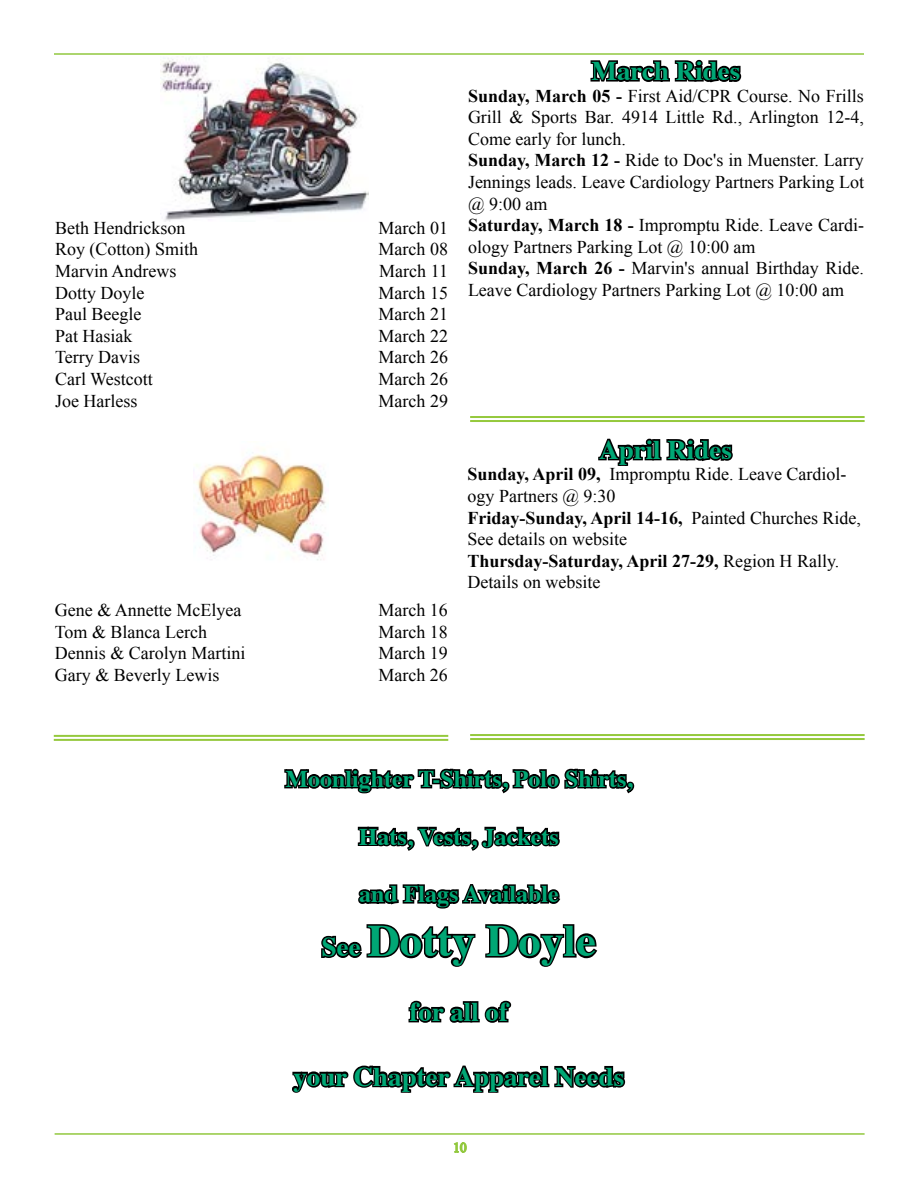
<style>
.page{position:relative;width:918px;height:1188px;background:#fff}
.page>*{position:absolute;margin:0;border:0;box-sizing:border-box;transform-origin:0 0}
.t1{font:700 45px "Times";color:#00a775}
.t2{font:700 27px "Times";color:#00a775}
.t3{font:700 24px "Times";color:#00a775}
.t4{font:18px/21.6px "Times New Roman";color:#000}
.s1{font-weight:700}
.s2{font-size:27px}
</style>
<div class="page">
<svg style="left:453px;top:1142px;width:14px;height:11px"></svg>
<hr style="left:54px;top:53px;width:810px;height:2px;background:#92c83f">
<hr style="left:55px;top:1133px;width:810px;height:2px;background:#92c83f">
<svg style="left:598px;top:438px;width:135px;height:28px"></svg>
<img style="left:195px;top:449px;width:131px;height:111px">
<svg style="left:590px;top:59px;width:152px;height:24px"></svg>
<svg style="left:284px;top:768px;width:351px;height:255px"></svg>
<svg style="left:292px;top:1065px;width:334px;height:28px"></svg>
<hr style="left:470px;top:416px;width:395px;height:2px;background:#95c93d">
<hr style="left:470px;top:420px;width:395px;height:2px;background:#95c93d">
<img style="left:160px;top:56px;width:209px;height:165px">
<hr style="left:54px;top:735px;width:394px;height:2px;background:#95c93d">
<hr style="left:54px;top:739px;width:394px;height:2px;background:#95c93d">
<hr style="left:470px;top:734px;width:395px;height:2px;background:#95c93d">
<hr style="left:470px;top:738px;width:395px;height:2px;background:#95c93d">
<p class="t4" style="left:55px;top:217px;width:132px">Beth Hendrickson</p>
<p class="t4" style="left:379px;top:217px;width:71px">March 01</p>
<p class="t4" style="left:55px;top:238px;width:145px">Roy (Cotton) Smith</p>
<p class="t4" style="left:379px;top:238px;width:71px">March 08</p>
<p class="t4" style="left:55px;top:260px;width:123px">Marvin Andrews</p>
<p class="t4" style="left:379px;top:260px;width:70px">March 11</p>
<p class="t4" style="left:55px;top:281px;width:91px">Dotty Doyle</p>
<p class="t4" style="left:379px;top:281px;width:71px">March 15</p>
<p class="t4" style="left:55px;top:303px;width:88px">Paul Beegle</p>
<p class="t4" style="left:379px;top:303px;width:71px">March 21</p>
<p class="t4" style="left:55px;top:325px;width:79px">Pat Hasiak</p>
<p class="t4" style="left:379px;top:325px;width:71px">March 22</p>
<p class="t4" style="left:55px;top:346px;width:87px">Terry Davis</p>
<p class="t4" style="left:379px;top:346px;width:71px">March 26</p>
<p class="t4" style="left:55px;top:368px;width:99px">Carl Westcott</p>
<p class="t4" style="left:379px;top:368px;width:71px">March 26</p>
<p class="t4" style="left:55px;top:389px;width:84px">Joe Harless</p>
<p class="t4" style="left:379px;top:389px;width:71px">March 29</p>
<p class="t4" style="left:55px;top:599px;width:188px">Gene &amp; Annette McElyea</p>
<p class="t4" style="left:378px;top:599px;width:71px">March 16</p>
<p class="t4" style="left:55px;top:621px;width:154px">Tom &amp; Blanca Lerch</p>
<p class="t4" style="left:378px;top:621px;width:71px">March 18</p>
<p class="t4" style="left:55px;top:642px;width:192px">Dennis &amp; Carolyn Martini</p>
<p class="t4" style="left:378px;top:642px;width:71px">March 19</p>
<p class="t4" style="left:55px;top:664px;width:166px">Gary &amp; Beverly Lewis</p>
<p class="t4" style="left:378px;top:664px;width:71px">March 26</p>
<h2 class="t2" style="left:592px;top:45px;width:150px">March Rides</h2>
<p class="t4" style="left:468px;top:85px;width:398px"><span class="s1">Sunday, March 05 -</span> First Aid/CPR Course. No Frills Grill &amp; Sports Bar. 4914 Little Rd., Arlington 12-4, Come early for lunch.<br><span class="s1">Sunday, March 12 -</span> Ride to Doc's in Muenster. Larry Jennings leads. Leave Cardiology Partners Parking Lot @ 9:00 am<br><span class="s1">Saturday, March 18 -</span> Impromptu Ride. Leave Cardi&shy;ology Partners Parking Lot @ 10:00 am<br><span class="s1">Sunday, March 26 -</span> Marvin's annual Birthday Ride.<br>Leave Cardiology Partners Parking Lot @ 10:00 am</p>
<h2 class="t2" style="left:599px;top:424px;width:134px">April Rides</h2>
<p class="t4" style="left:468px;top:463px;width:395px"><span class="s1">Sunday, April 09,</span> Impromptu Ride. Leave Cardiol&shy;ogy Partners @ 9:30<br><span class="s1">Friday-Sunday, April 14-16,</span> Painted Churches Ride, See details on website<br><span class="s1">Thursday-Saturday, April 27-29,</span> Region H Rally.<br>Details on website</p>
<h3 class="t3" style="left:285px;top:756px;width:348px">Moonlighter T-Shirts, Polo Shirts,</h3>
<h3 class="t3" style="left:359px;top:813px;width:202px">Hats, Vests, Jackets</h3>
<h3 class="t3" style="left:359px;top:871px;width:201px">and Flags Available</h3>
<h1 class="t1" style="left:322px;top:898px;width:276px"><span class="s2">See</span> Dotty Doyle</h1>
<h2 class="t2" style="left:410px;top:986px;width:100px">for all of</h2>
<h2 class="t2" style="left:293px;top:1051px;width:332px">your Chapter Apparel Needs</h2>
</div>
